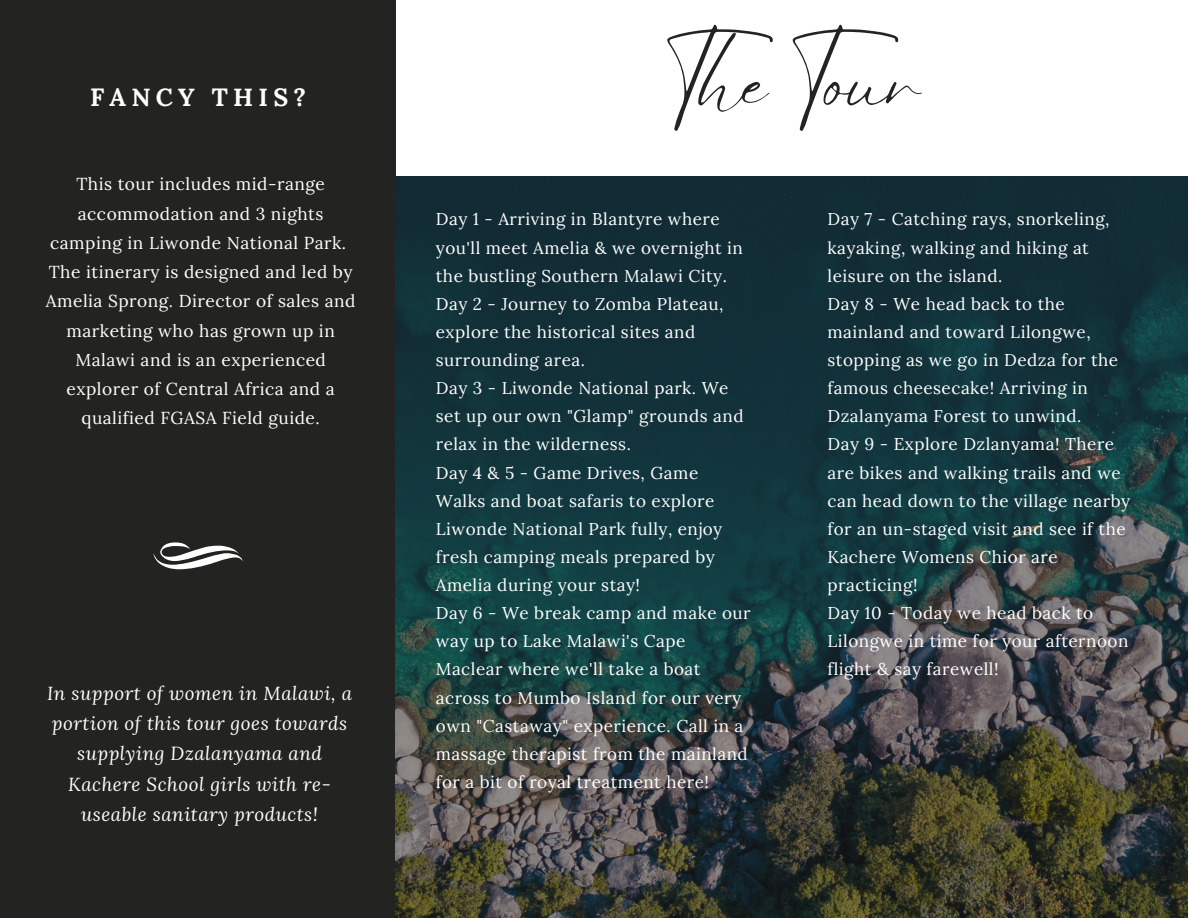
<style>
.page{position:relative;width:1188px;height:918px;background:#232321}
.page>*{position:absolute;margin:0;border:0;box-sizing:border-box;transform-origin:0 0}
.t1{font:74.7px "Eyesome Script";color:#232321}
.t2{font:700 24.9px "Lora";letter-spacing:.21em;color:#fff}
.t3{font:italic 18.75px/30.3px "Lora";letter-spacing:.03em;color:#fff;text-align:center}
.t4{font:17.25px/29.2px "Lora";letter-spacing:.03em;color:#fff;text-align:center}
.t5{font:17.1px/28.2px "Lora";letter-spacing:.03em;color:#fff}
</style>
<div class="page">
<svg style="left:154px;top:542px;width:89px;height:27px"></svg>
<img style="left:396px;top:0;width:792px;height:918px">
<div style="left:397px;top:0;width:791px;height:176px;background:#fff"></div>
<p class="t2" style="left:90px;top:81px;width:217px">FANCY THIS?</p>
<p class="t4" style="left:50px;top:169px;width:298px">This tour includes mid-range accommodation and 3 nights camping in Liwonde National Park.</p>
<p class="t4" style="left:46px;top:257px;width:311px">The itinerary is designed and led by<br>Amelia Sprong. Director of sales and marketing who has grown up in<br>Malawi and is an experienced explorer of Central Africa and a qualified FGASA Field guide.</p>
<p class="t3" style="left:47px;top:677px;width:306px">In support of women in Malawi, a portion of this tour goes towards supplying Dzalanyama and<br>Kachere School girls with re&shy;useable sanitary products!</p>
<p class="t1" style="left:664px;top:35px;width:258px">The Tour</p>
<p class="t5" style="left:436px;top:205px;width:309px">Day 1 - Arriving in Blantyre where you'll meet Amelia &amp; we overnight in the bustling Southern Malawi City.</p>
<p class="t5" style="left:436px;top:290px;width:289px">Day 2 - Journey to Zomba Plateau, explore the historical sites and surrounding area.</p>
<p class="t5" style="left:436px;top:374px;width:309px">Day 3 - Liwonde National park. We set up our own "Glamp" grounds and relax in the wilderness.</p>
<p class="t5" style="left:436px;top:458px;width:288px">Day 4 &amp; 5 - Game Drives, Game<br>Walks and boat safaris to explore<br>Liwonde National Park fully, enjoy fresh camping meals prepared by<br>Amelia during your stay!</p>
<p class="t5" style="left:436px;top:599px;width:316px">Day 6 - We break camp and make our way up to Lake Malawi's Cape<br>Maclear where we'll take a boat across to Mumbo Island for our very own "Castaway" experience. Call in a massage therapist from the mainland for a bit of royal treatment here!</p>
<p class="t5" style="left:828px;top:205px;width:284px">Day 7 - Catching rays, snorkeling, kayaking, walking and hiking at leisure on the island.</p>
<p class="t5" style="left:828px;top:290px;width:292px">Day 8 - We head back to the mainland and toward Lilongwe, stopping as we go in Dedza for the famous cheesecake! Arriving in<br>Dzalanyama Forest to unwind.</p>
<p class="t5" style="left:828px;top:430px;width:304px">Day 9 - Explore Dzlanyama! There are bikes and walking trails and we can head down to the village nearby for an un-staged visit and see if the<br>Kachere Womens Chior are practicing!</p>
<p class="t5" style="left:828px;top:599px;width:302px">Day 10 - Today we head back to<br>Lilongwe in time for your afternoon flight &amp; say farewell!</p>
</div>
